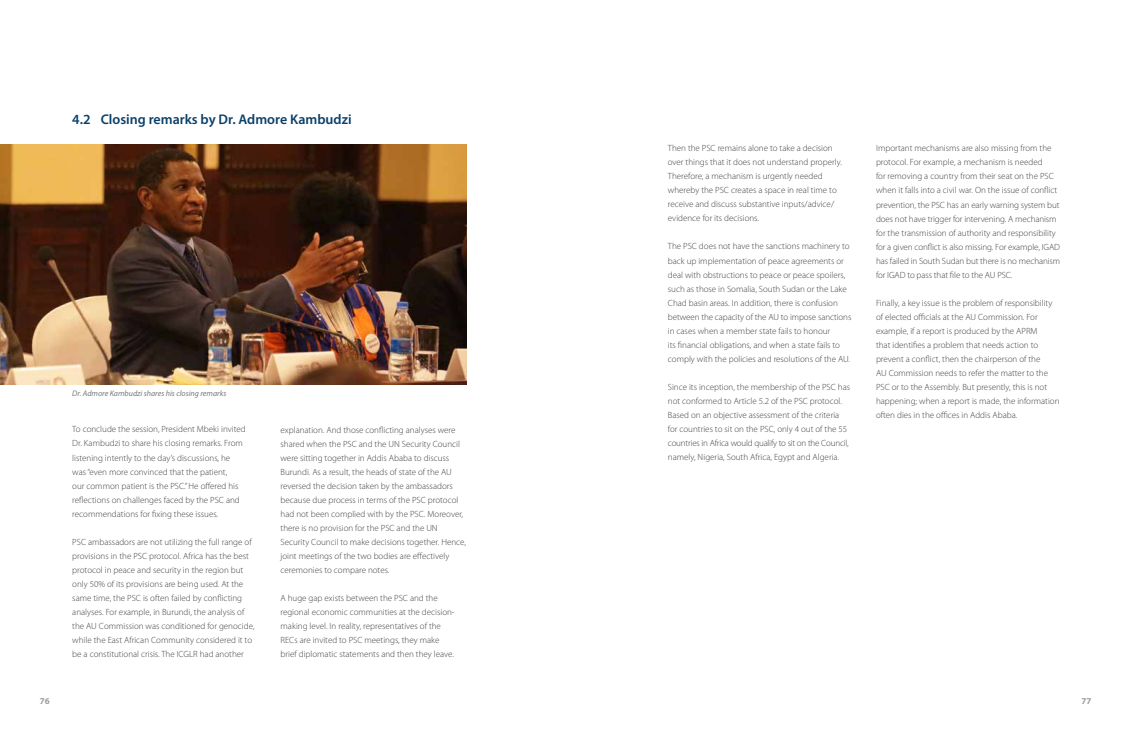
<style>
.page{position:relative;width:1134px;height:738px;background:#fff}
.page>*{position:absolute;margin:0;border:0;box-sizing:border-box;transform-origin:0 0}
.t1{font:600 14px "Myriad Pro";color:#0a4068}
.t2{font:300 9px/14px "Myriad Pro";color:#414042}
.t3{font:700 9px "Myriad Pro";color:#9d9fa2}
.t4{font:italic 8px "Myriad Pro";color:#77787b}
</style>
<div class="page">
<img style="left:0;top:144px;width:466px;height:240px">
<h1 class="t1" style="left:72px;top:110px;width:281px">4.2 Closing remarks by Dr. Admore Kambudzi</h1>
<p class="t4" style="left:72px;top:388px;width:156px">Dr. Admore Kambudzi shares his closing remarks</p>
<p class="t2" style="left:72px;top:422px;width:175px">To conclude the session, President Mbeki invited Dr. Kambudzi to share his closing remarks. From listening intently to the day’s discussions, he was “even more convinced that the patient,<br>our common patient is the PSC.” He offered his reflections on challenges faced by the PSC and recommendations for fixing these issues.</p>
<p class="t2" style="left:72px;top:534px;width:184px">PSC ambassadors are not utilizing the full range of provisions in the PSC protocol. Africa has the best protocol in peace and security in the region but only 50% of its provisions are being used. At the same time, the PSC is often failed by conflicting analyses. For example, in Burundi, the analysis of the AU Commission was conditioned for genocide, while the East African Community considered it to be a constitutional crisis. The ICGLR had another</p>
<p class="t2" style="left:281px;top:422px;width:187px">explanation. And those conflicting analyses were shared when the PSC and the UN Security Council were sitting together in Addis Ababa to discuss Burundi. As a result, the heads of state of the AU reversed the decision taken by the ambassadors because due process in terms of the PSC protocol had not been complied with by the PSC. Moreover, there is no provision for the PSC and the UN Security Council to make decisions together. Hence, joint meetings of the two bodies are effectively ceremonies to compare notes.</p>
<p class="t2" style="left:281px;top:590px;width:176px">A huge gap exists between the PSC and the regional economic communities at the decision&shy;making level. In reality, representatives of the RECs are invited to PSC meetings, they make brief diplomatic statements and then they leave.</p>
<p class="t2" style="left:668px;top:141px;width:176px">Then the PSC remains alone to take a decision over things that it does not understand properly.<br>Therefore, a mechanism is urgently needed whereby the PSC creates a space in real time to receive and discuss substantive inputs/advice/ evidence for its decisions.</p>
<p class="t2" style="left:668px;top:239px;width:185px">The PSC does not have the sanctions machinery to back up implementation of peace agreements or deal with obstructions to peace or peace spoilers, such as those in Somalia, South Sudan or the Lake Chad basin areas. In addition, there is confusion between the capacity of the AU to impose sanctions in cases when a member state fails to honour<br>its financial obligations, and when a state fails to comply with the policies and resolutions of the AU.</p>
<p class="t2" style="left:668px;top:379px;width:184px">Since its inception, the membership of the PSC has not conformed to Article 5.2 of the PSC protocol.<br>Based on an objective assessment of the criteria for countries to sit on the PSC, only 4 out of the 55 countries in Africa would qualify to sit on the Council, namely, Nigeria, South Africa, Egypt and Algeria.</p>
<p class="t2" style="left:876px;top:141px;width:186px">Important mechanisms are also missing from the protocol. For example, a mechanism is needed<br>for removing a country from their seat on the PSC when it falls into a civil war. On the issue of conflict prevention, the PSC has an early warning system but does not have trigger for intervening. A mechanism for the transmission of authority and responsibility for a given conflict is also missing. For example, IGAD has failed in South Sudan but there is no mechanism for IGAD to pass that file to the AU PSC.</p>
<p class="t2" style="left:876px;top:295px;width:185px">Finally, a key issue is the problem of responsibility of elected officials at the AU Commission. For example, if a report is produced by the APRM<br>that identifies a problem that needs action to prevent a conflict, then the chairperson of the<br>AU Commission needs to refer the matter to the PSC or to the Assembly. But presently, this is not happening; when a report is made, the information often dies in the offices in Addis Ababa.</p>
<p class="t3" style="left:40px;top:695px;width:12px">76</p>
<p class="t3" style="left:1081px;top:695px;width:12px">77</p>
</div>
